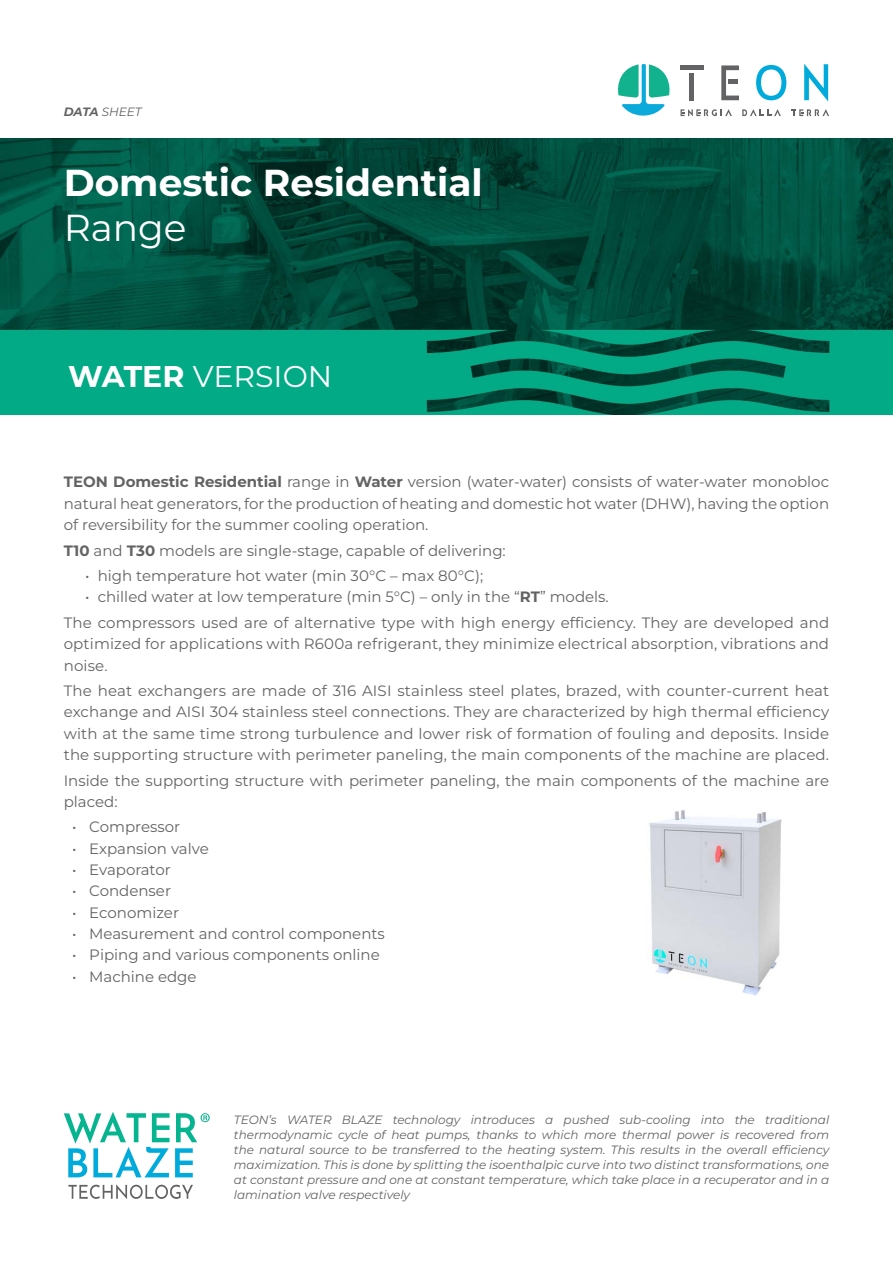
<style>
.page{position:relative;width:893px;height:1263px;background:#fff}
.page>*{position:absolute;margin:0;border:0;box-sizing:border-box;transform-origin:0 0}
.t1{font:700 37.5px "Montserrat";color:#fff}
.t2{font:37.5px "Montserrat";color:#fff}
.t3{font:30px "Montserrat";color:#fff}
.t4{font:15px/21.3px "Montserrat";color:#646363}
.t5{font:italic 12px/15px "Montserrat";color:#646363;text-align:justify}
.s1{font-weight:700}
</style>
<div class="page">
<svg style="left:791px;top:109px;width:38px;height:7px"></svg>
<svg style="left:680px;top:109px;width:52px;height:7px"></svg>
<svg style="left:742px;top:109px;width:39px;height:7px"></svg>
<div style="left:689px;top:73px;width:5px;height:27px;background:#636366"></div>
<div style="left:680px;top:65px;width:24px;height:5px;background:#636366"></div>
<svg style="left:804px;top:64px;width:24px;height:37px"></svg>
<svg style="left:721px;top:65px;width:18px;height:35px"></svg>
<hr style="left:728px;top:80px;width:10px;height:4px;background:#636366">
<svg style="left:756px;top:65px;width:30px;height:35px"></svg>
<svg style="left:618px;top:64px;width:52px;height:52px"></svg>
<img style="left:0;top:138px;width:893px;height:277px">
<svg style="left:68px;top:1184px;width:125px;height:15px"></svg>
<svg style="left:64px;top:1112px;width:146px;height:65px"></svg>
<img style="left:649px;top:810px;width:133px;height:186px">
<p class="t5" style="left:64px;top:104px;width:79px"><span class="s1">DATA</span> SHEET</p>
<h1 class="t1" style="left:64px;top:155px;width:420px">Domestic Residential</h1>
<h1 class="t2" style="left:64px;top:202px;width:124px">Range</h1>
<h2 class="t3" style="left:68px;top:355px;width:266px"><span class="s1">WATER</span> VERSION</h2>
<p class="t4" style="left:64px;top:471px;width:767px;text-align:justify"><span class="s1">TEON Domestic Residential</span> range in <span class="s1">Water</span> version (water-water) consists of water-water monobloc natural heat generators, for the production of heating and domestic hot water (DHW), having the option of reversibility for the summer cooling operation.</p>
<p class="t4" style="left:64px;top:539px;width:443px"><span class="s1">T10</span> and <span class="s1">T30</span> models are single-stage, capable of delivering:</p>
<p class="t4" style="left:85px;top:564px;width:400px">• high temperature hot water (min 30°C – max 80°C);</p>
<p class="t4" style="left:64px;top:584px;width:767px;line-height:25.5px;text-indent:21px">• chilled water at low temperature (min 5°C) – only in the “<span class="s1">RT</span>” models.<br>The compressors used are of alternative type with high energy efficiency. They are developed and</p>
<p class="t4" style="left:64px;top:633px;width:767px">optimized for applications with R600a refrigerant, they minimize electrical absorption, vibrations and noise.</p>
<p class="t4" style="left:64px;top:679px;width:767px;text-align:justify">The heat exchangers are made of 316 AISI stainless steel plates, brazed, with counter-current heat exchange and AISI 304 stainless steel connections. They are characterized by high thermal efficiency with at the same time strong turbulence and lower risk of formation of fouling and deposits. Inside the supporting structure with perimeter paneling, the main components of the machine are placed.</p>
<p class="t4" style="left:64px;top:769px;width:767px">Inside the supporting structure with perimeter paneling, the main components of the machine are placed:</p>
<p class="t4" style="left:72px;top:816px;width:109px">• Compressor</p>
<p class="t4" style="left:72px;top:837px;width:138px">• Expansion valve</p>
<p class="t4" style="left:72px;top:858px;width:100px">• Evaporator</p>
<p class="t4" style="left:72px;top:880px;width:100px">• Condenser</p>
<p class="t4" style="left:72px;top:901px;width:108px">• Economizer</p>
<p class="t4" style="left:72px;top:922px;width:314px">• Measurement and control components</p>
<p class="t4" style="left:72px;top:944px;width:309px">• Piping and various components online</p>
<p class="t4" style="left:72px;top:965px;width:126px">• Machine edge</p>
<p class="t5" style="left:234px;top:1111px;width:597px">TEON’s WATER BLAZE technology introduces a pushed sub-cooling into the traditional thermodynamic cycle of heat pumps, thanks to which more thermal power is recovered from the natural source to be transferred to the heating system. This results in the overall efficiency maximization. This is done by splitting the isoenthalpic curve into two distinct transformations, one at constant pressure and one at constant temperature, which take place in a recuperator and in a lamination valve respectively</p>
</div>
